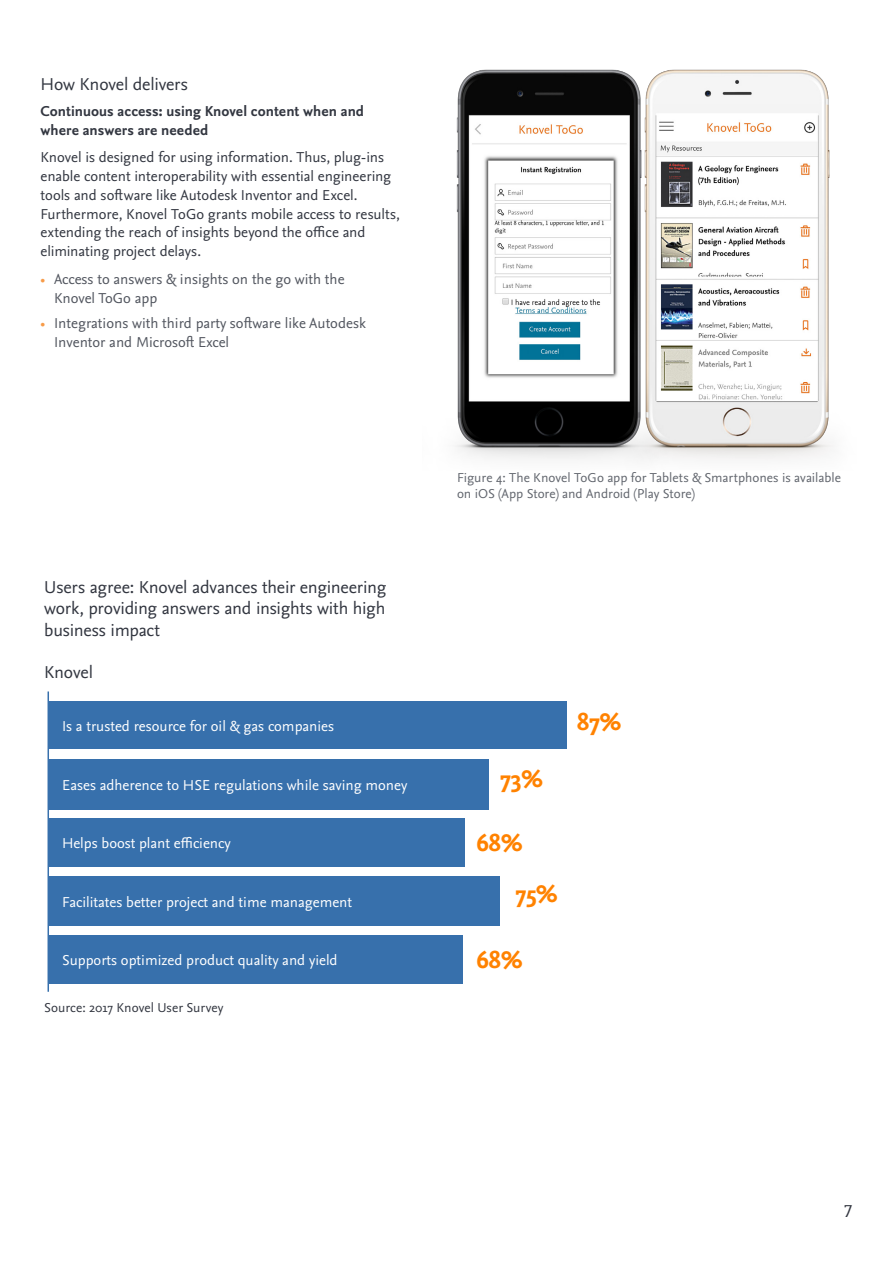
<style>
.page{position:relative;width:893px;height:1263px;background:#fff}
.page>*{position:absolute;margin:0;border:0;box-sizing:border-box;transform-origin:0 0}
.t1{font:700 25.5px "Nexus Sans OT";color:#ff8200}
.Section_subtitle{font:18px/21.6px "Nexus Sans Pro";letter-spacing:-.01em;color:#323640;text-align:justify}
.Body_Paragraph{font:15px/18.8px "Nexus Sans Pro";letter-spacing:-.005em;color:#323640}
.t2{font:15px "Nexus Sans OT";color:#fff}
.t3{font:15px/18.8px "Nexus Sans Pro";color:#52565f}
.Body_Paragraph-2{font:700 15px/18.8px "Nexus Sans Pro";color:#323640}
.Caption_text{font:13.5px/16.2px "Nexus Sans Pro";color:#62666e}
.Bio_text{font:13.5px "Nexus Sans Pro";letter-spacing:.005em;color:#323640}
.s1{color:#f79b48}
</style>
<div class="page">
<hr style="left:48px;top:691px;width:1px;height:301px;background:#3770ac">
<img style="left:455px;top:69px;width:378px;height:391px">
<div style="left:49px;top:701px;width:518px;height:48px;background:#3770ac"></div>
<div style="left:49px;top:760px;width:439px;height:50px;background:#3770ac"></div>
<div style="left:49px;top:818px;width:416px;height:49px;background:#3770ac"></div>
<div style="left:49px;top:876px;width:451px;height:50px;background:#3770ac"></div>
<div style="left:49px;top:935px;width:413px;height:49px;background:#3770ac"></div>
<p class="Section_subtitle" style="left:40px;top:73px;width:149px">How Knovel delivers</p>
<p class="Body_Paragraph-2" style="left:40px;top:101px;width:325px">Continuous access: using Knovel content when and where answers are needed</p>
<p class="Body_Paragraph" style="left:40px;top:147px;width:361px">Knovel is designed for using information. Thus, plug-ins enable content interoperability with essential engineering tools and software like Autodesk Inventor and Excel.<br>Furthermore, Knovel ToGo grants mobile access to results, extending the reach of insights beyond the office and eliminating project delays.</p>
<p class="t3" style="left:54px;top:269px;width:292px;text-indent:-14px"><span class="s1">•</span> Access to answers &amp; insights on the go with the<br>Knovel ToGo app</p>
<p class="t3" style="left:54px;top:313px;width:313px;text-indent:-14px"><span class="s1">•</span> Integrations with third party software like Autodesk<br>Inventor and Microsoft Excel</p>
<p class="Section_subtitle" style="left:44px;top:575px;width:344px">Users agree: Knovel advances their engineering work, providing answers and insights with high business impact</p>
<p class="Section_subtitle" style="left:44px;top:660px;width:50px">Knovel</p>
<p class="t2" style="left:62px;top:717px;width:273px">Is a trusted resource for oil &amp; gas companies</p>
<p class="t2" style="left:62px;top:777px;width:347px">Eases adherence to HSE regulations while saving money</p>
<p class="t2" style="left:62px;top:834px;width:170px">Helps boost plant efficiency</p>
<p class="t2" style="left:62px;top:893px;width:291px">Facilitates better project and time management</p>
<p class="t2" style="left:62px;top:951px;width:277px">Supports optimized product quality and yield</p>
<p class="Bio_text" style="left:44px;top:997px;width:181px">Source: 2017 Knovel User Survey</p>
<p class="Caption_text" style="left:457px;top:469px;width:385px">Figure 4: The Knovel ToGo app for Tablets &amp; Smartphones is available on iOS (App Store) and Android (Play Store)</p>
<p class="t1" style="left:501px;top:764px;width:44px">73%</p>
<p class="t1" style="left:477px;top:828px;width:47px">68%</p>
<p class="t1" style="left:516px;top:879px;width:43px">75%</p>
<p class="t1" style="left:477px;top:945px;width:47px">68%</p>
<p class="t1" style="left:577px;top:708px;width:45px">87%</p>
<p class="Section_subtitle" style="left:845px;top:1199px;width:9px">7</p>
</div>
